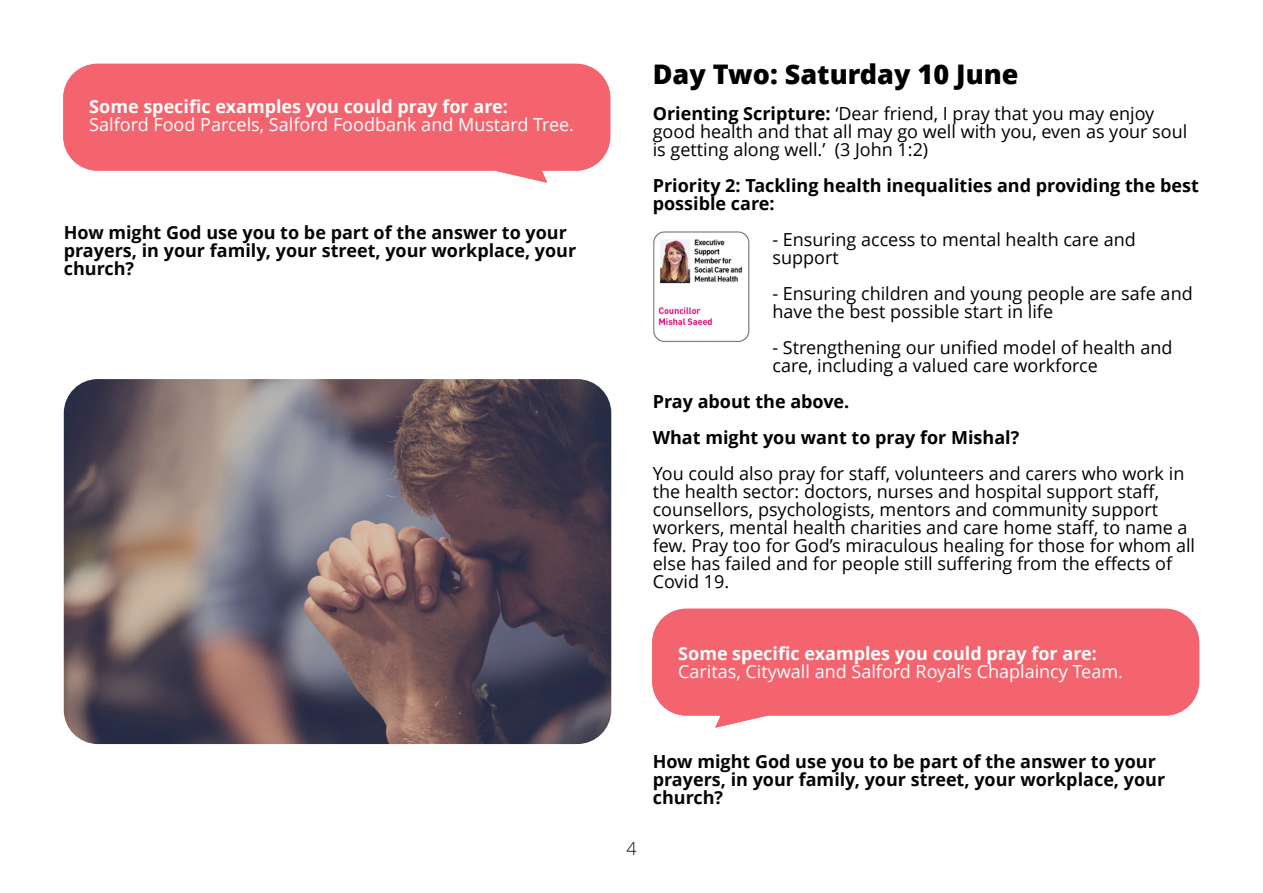
<style>
.page{position:relative;width:1263px;height:893px;background:#fff}
.page>*{position:absolute;margin:0;border:0;box-sizing:border-box;transform-origin:0 0}
.t1{font:800 27px "Open Sans";color:#000}
.t2{font:18px/18px "Open Sans";color:#000}
.t3{font:700 18px/18px "Open Sans";color:#070504}
.t4{font:700 18px/18px "Open Sans";color:#000}
.t5{font:18px "Open Sans";color:#fff}
.t6{font:700 18px "Open Sans";color:#fff}
.t7{font:300 18px "Open Sans";color:#000}
.s1{font-weight:700}
</style>
<div class="page">
<svg style="left:63px;top:64px;width:547px;height:119px;background:#f5757e"></svg>
<svg style="left:652px;top:609px;width:547px;height:119px;background:#f5757e"></svg>
<img style="left:64px;top:379px;width:547px;height:365px;border-radius:34px">
<img style="left:653px;top:232px;width:97px;height:111px">
<p class="t6" style="left:89px;top:100px;width:420px">Some specific examples you could pray for are:</p>
<p class="t5" style="left:89px;top:118px;width:486px">Salford Food Parcels, Salford Foodbank and Mustard Tree.</p>
<p class="t3" style="left:64px;top:226px;width:514px">How might God use you to be part of the answer to your prayers, in your family, your street, your workplace, your church?</p>
<h1 class="t1" style="left:653px;top:64px;width:367px">Day Two: Saturday 10 June</h1>
<p class="t2" style="left:653px;top:107px;width:536px"><span class="s1">Orienting Scripture:</span> ‘Dear friend, I pray that you may enjoy good health and that all may go well with you, even as your soul is getting along well.’ (3 John 1:2)</p>
<p class="t4" style="left:653px;top:179px;width:548px">Priority 2: Tackling health inequalities and providing the best possible care:</p>
<p class="t2" style="left:772px;top:233px;width:365px">- Ensuring access to mental health care and support</p>
<p class="t2" style="left:772px;top:287px;width:422px">- Ensuring children and young people are safe and have the best possible start in life</p>
<p class="t2" style="left:772px;top:341px;width:401px">- Strengthening our unified model of health and care, including a valued care workforce</p>
<p class="t4" style="left:653px;top:386px;width:368px;line-height:36px">Pray about the above.<br>What might you want to pray for Mishal?</p>
<p class="t2" style="left:653px;top:467px;width:544px">You could also pray for staff, volunteers and carers who work in the health sector: doctors, nurses and hospital support staff, counsellors, psychologists, mentors and community support workers, mental health charities and care home staff, to name a few. Pray too for God’s miraculous healing for those for whom all else has failed and for people still suffering from the effects of Covid 19.</p>
<p class="t6" style="left:678px;top:647px;width:420px">Some specific examples you could pray for are:</p>
<p class="t5" style="left:678px;top:665px;width:446px">Caritas, Citywall and Salford Royal’s Chaplaincy Team.</p>
<p class="t7" style="left:626px;top:841px;width:12px">4</p>
<p class="t3" style="left:653px;top:755px;width:514px">How might God use you to be part of the answer to your prayers, in your family, your street, your workplace, your church?</p>
</div>
